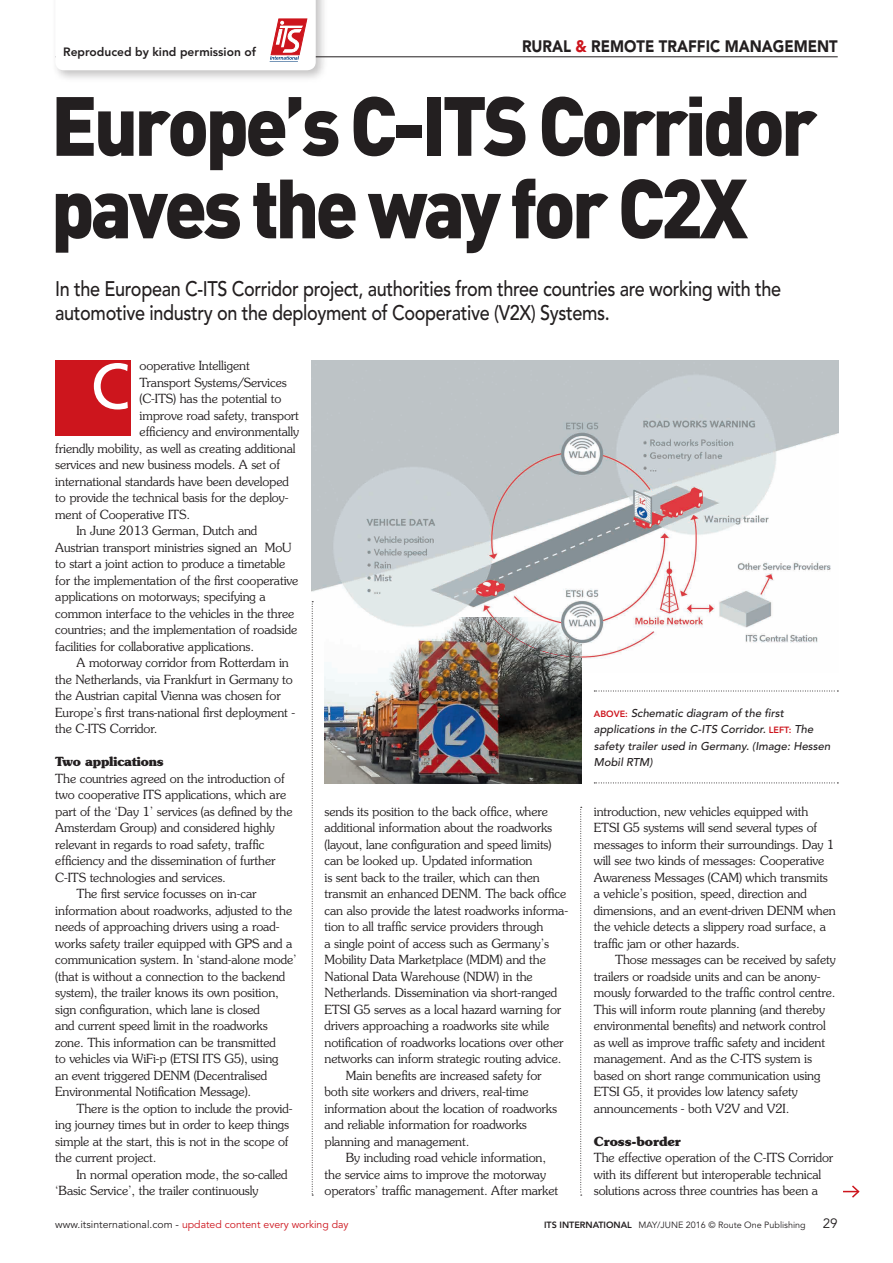
<style>
.page{position:relative;width:893px;height:1263px;background:#fff}
.page>*{position:absolute;margin:0;border:0;box-sizing:border-box;transform-origin:0 0}
.t1{font:900 82.5px/82.5px "DIN";letter-spacing:-.05em;color:#231f20;scale:.93 1}
.t2{font:64.5px "Frutiger LT Std";color:#fff}
.t3{font:500 21px/24.3px "Avenir LT Std";letter-spacing:-.02em;color:#231f20;scale:.86 1}
.t4{font:900 16.5px "Avenir LT Std";color:#231f20;scale:.9 1}
.t5{font:13.5px "Avenir LT Std";color:#231f20}
.Body_Copy_Final{font:300 12.6px/16.5px "Souvenir Std";letter-spacing:-.01em;color:#231f20}
.Crosshead_Final{font:700 12.6px "Souvenir Std";letter-spacing:-.01em;color:#231f20}
.t6{font:800 12px "Avenir LT Std";color:#231f20}
.Caption_Final{font:italic 500 11.25px/16.5px "Avenir LT Std";color:#231f20}
.t7{font:10.5px "Avenir LT Std";color:#cd151d}
.t8{font:9px "Avenir LT Std";color:#231f20}
.s1{color:#cd151d}
.s2{font-weight:800;font-style:normal;font-size:9px;color:#cd151d}
.s3{color:#231f20}
.s4{font-weight:800}
</style>
<div class="page">
<img style="left:325px;top:673px;width:256px;height:111px">
<hr style="left:55px;top:57px;width:783px;height:1px;background:#231f20">
<svg style="left:312px;top:673px;width:1px;height:523px"></svg>
<svg style="left:580px;top:807px;width:2px;height:389px"></svg>
<img style="left:312px;top:360px;width:526px;height:313px">
<div style="left:55px;top:360px;width:76px;height:76px;background:#cd151d"></div>
<svg style="left:594px;top:691px;width:244px;height:1px"></svg>
<svg style="left:594px;top:782px;width:244px;height:1px"></svg>
<svg style="left:843px;top:1185px;width:17px;height:13px"></svg>
<div style="left:51px;top:0;width:277px;height:83px;background:#231f20;opacity:.26"></div>
<svg style="left:55px;top:0;width:261px;height:70px"></svg>
<p class="t6" style="left:63px;top:44px;width:194px">Reproduced by kind permission of</p>
<p class="t4" style="left:522px;top:36px;width:352px">RURAL <span class="s1">&amp;</span> REMOTE TRAFFIC MANAGEMENT</p>
<p class="t1" style="left:51px;top:80px;width:826px">Europe’s C-ITS Corridor paves the way for C2X</p>
<p class="t3" style="left:55px;top:277px;width:846px">In the European C-ITS Corridor project, authorities from three countries are working with the automotive industry on the deployment of Cooperative (V2X) Systems.</p>
<p class="Body_Copy_Final" style="left:140px;top:358px;width:112px">ooperative Intelligent</p>
<p class="Body_Copy_Final" style="left:140px;top:374px;width:149px">Transport Systems/Services</p>
<p class="Body_Copy_Final" style="left:140px;top:391px;width:143px">(C-ITS) has the potential to</p>
<p class="Body_Copy_Final" style="left:140px;top:407px;width:161px">improve road safety, transport</p>
<p class="Body_Copy_Final" style="left:140px;top:424px;width:161px">efficiency and environmentally</p>
<p class="Body_Copy_Final" style="left:55px;top:440px;width:242px">friendly mobility, as well as creating additional</p>
<p class="Body_Copy_Final" style="left:55px;top:457px;width:226px">services and new business models. A set of</p>
<p class="Body_Copy_Final" style="left:55px;top:473px;width:235px">international standards have been developed</p>
<p class="Body_Copy_Final" style="left:55px;top:490px;width:235px">to provide the technical basis for the deploy-</p>
<p class="Body_Copy_Final" style="left:55px;top:506px;width:136px">ment of Cooperative ITS.</p>
<p class="Body_Copy_Final" style="left:55px;top:523px;width:245px;text-indent:21px">In June 2013 German, Dutch and Austrian transport ministries signed an MoU to start a joint action to produce a timetable for the implementation of the first cooperative applications on motorways; specifying a common interface to the vehicles in the three countries; and the implementation of roadside facilities for collaborative applications.</p>
<p class="Body_Copy_Final" style="left:55px;top:655px;width:241px;text-indent:21px">A motorway corridor from Rotterdam in the Netherlands, via Frankfurt in Germany to the Austrian capital Vienna was chosen for Europe’s first trans-national first deployment - the C-ITS Corridor.</p>
<p class="Crosshead_Final" style="left:55px;top:754px;width:110px">Two applications</p>
<p class="Body_Copy_Final" style="left:55px;top:770px;width:239px">The countries agreed on the introduction of two cooperative ITS applications, which are part of the ‘Day 1’ services (as defined by the Amsterdam Group) and considered highly relevant in regards to road safety, traffic efficiency and the dissemination of further C-ITS technologies and services.</p>
<p class="Body_Copy_Final" style="left:55px;top:886px;width:243px;text-indent:21px">The first service focusses on in-car information about roadworks, adjusted to the needs of approaching drivers using a road&shy;works safety trailer equipped with GPS and a communication system. In ‘stand-alone mode’ (that is without a connection to the backend system), the trailer knows its own position, sign configuration, which lane is closed<br>and current speed limit in the roadworks zone. This information can be transmitted<br>to vehicles via WiFi-p (ETSI ITS G5), using<br>an event triggered DENM (Decentralised Environmental Notification Message).</p>
<p class="Body_Copy_Final" style="left:55px;top:1100px;width:239px;text-indent:21px">There is the option to include the provid&shy;ing journey times but in order to keep things simple at the start, this is not in the scope of the current project.</p>
<p class="Body_Copy_Final" style="left:55px;top:1166px;width:234px;text-indent:21px">In normal operation mode, the so-called ‘Basic Service’, the trailer continuously</p>
<p class="t2" style="left:90px;top:348px;width:41px">C</p>
<p class="Caption_Final" style="left:594px;top:705px;width:238px"><span class="s2">ABOVE:</span> Schematic diagram of the first applications in the C-ITS Corridor. <span class="s2">LEFT:</span> The safety trailer used in Germany. (Image: Hessen Mobil RTM)</p>
<p class="Body_Copy_Final" style="left:325px;top:803px;width:245px">sends its position to the back office, where additional information about the roadworks (layout, lane configuration and speed limits) can be looked up. Updated information<br>is sent back to the trailer, which can then transmit an enhanced DENM. The back office can also provide the latest roadworks informa&shy;tion to all traffic service providers through<br>a single point of access such as Germany’s Mobility Data Marketplace (MDM) and the National Data Warehouse (NDW) in the Netherlands. Dissemination via short-ranged ETSI G5 serves as a local hazard warning for drivers approaching a roadworks site while notification of roadworks locations over other networks can inform strategic routing advice.</p>
<p class="Body_Copy_Final" style="left:325px;top:1067px;width:234px;text-indent:21px">Main benefits are increased safety for both site workers and drivers, real-time information about the location of roadworks and reliable information for roadworks planning and management.</p>
<p class="Body_Copy_Final" style="left:325px;top:1150px;width:235px;text-indent:21px">By including road vehicle information, the service aims to improve the motorway operators’ traffic management. After market</p>
<p class="Body_Copy_Final" style="left:594px;top:803px;width:243px">introduction, new vehicles equipped with ETSI G5 systems will send several types of messages to inform their surroundings. Day 1 will see two kinds of messages: Cooperative Awareness Messages (CAM) which transmits a vehicle’s position, speed, direction and dimensions, and an event-driven DENM when the vehicle detects a slippery road surface, a traffic jam or other hazards.</p>
<p class="Body_Copy_Final" style="left:594px;top:952px;width:243px;text-indent:21px">Those messages can be received by safety trailers or roadside units and can be anony&shy;mously forwarded to the traffic control centre.<br>This will inform route planning (and thereby environmental benefits) and network control as well as improve traffic safety and incident management. And as the C-ITS system is based on short range communication using ETSI G5, it provides low latency safety announcements - both V2V and V2I.</p>
<p class="Crosshead_Final" style="left:594px;top:1133px;width:89px">Cross-border</p>
<p class="Body_Copy_Final" style="left:594px;top:1150px;width:241px">The effective operation of the C-ITS Corridor with its different but interoperable technical solutions across three countries has been a</p>
<p class="t7" style="left:55px;top:1219px;width:295px"><span class="s3">www.itsinternational.com -</span> updated content every working day</p>
<p class="t8" style="left:544px;top:1220px;width:263px"><span class="s4">ITS INTERNATIONAL</span> MAY/JUNE 2016 © Route One Publishing</p>
<p class="t5" style="left:823px;top:1216px;width:17px">29</p>
</div>
